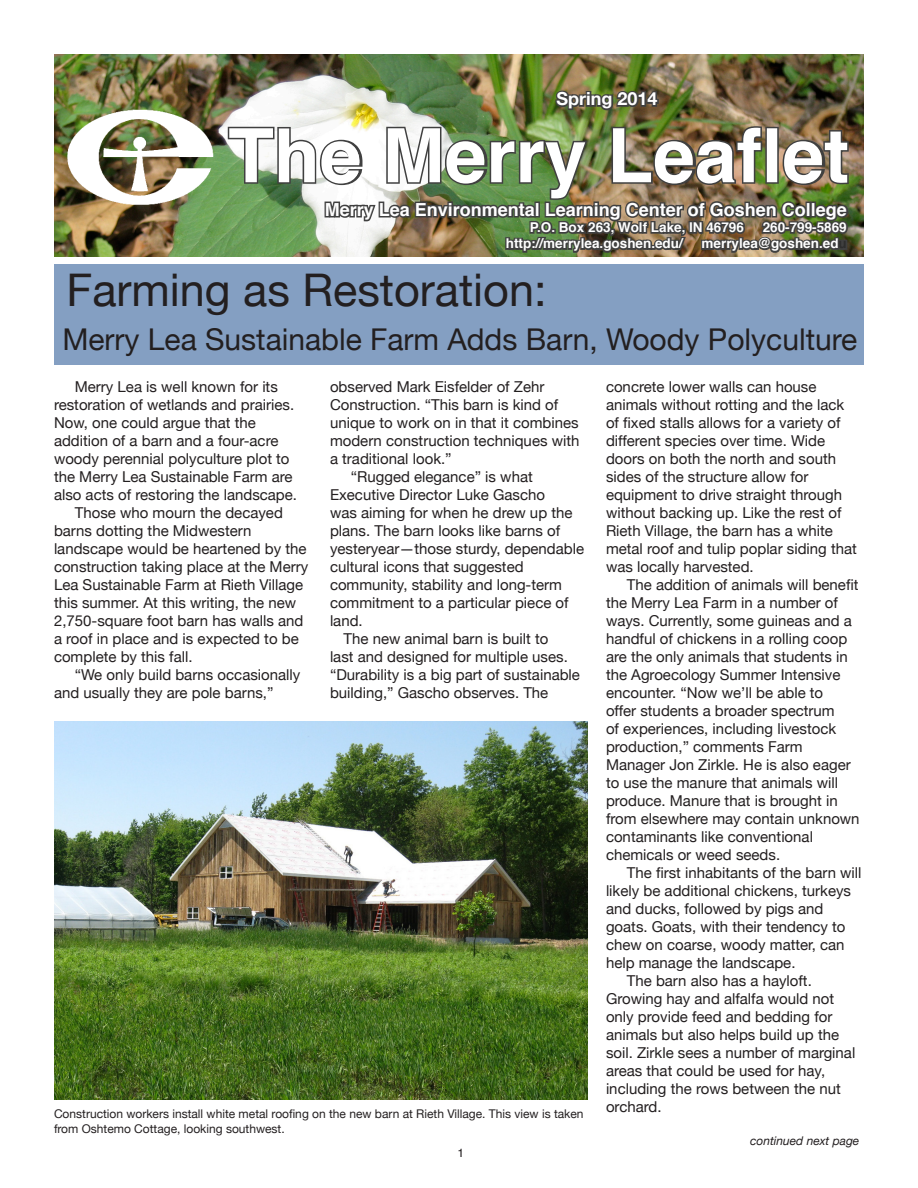
<style>
.page{position:relative;width:918px;height:1188px;background:#fff}
.page>*{position:absolute;margin:0;border:0;box-sizing:border-box;transform-origin:0 0}
.t1{font:700 75px "Helvetica";color:#fff}
.t2{font:45px "Helvetica Neue";color:#231f20}
.t3{font:30px "Helvetica Neue";color:#231f20}
.t4{font:700 18px "Helvetica";color:#fff}
.t5{font:700 18px "Helvetica Neue";color:#fff}
.t6{font:15px/18px "Helvetica Neue";color:#231f20}
.t7{font:700 13.5px "Helvetica";color:#fff}
.t8{font:12px/14.4px "Helvetica Neue";color:#231f20}
.t9{font:italic 12px "Helvetica Neue";color:#231f20}
.t10{font:12px "Helvetica";color:#231f20}
.s1{color:#2e2e2e}
</style>
<div class="page">
<img style="left:54px;top:54px;width:810px;height:202px">
<img style="left:226px;top:89px;width:624px;height:168px">
<img style="left:54px;top:100px;width:170px;height:116px">
<img style="left:54px;top:721px;width:534px;height:378px">
<div style="left:54px;top:264px;width:810px;height:100px;background:#849fc2"></div>
<p class="t5" style="left:557px;top:88px;width:103px">Spring 2014</p>
<p class="t1" style="left:228px;top:95px;width:622px">The Merry Leaflet</p>
<p class="t4" style="left:325px;top:195px;width:524px">Merry Lea Environmental Learning Center of Goshen College</p>
<p class="t7" style="left:530px;top:217px;width:216px">P.O. Box 263, Wolf Lake, IN 46796</p>
<p class="t7" style="left:763px;top:217px;width:86px">260-799-5869</p>
<p class="t7" style="left:506px;top:233px;width:179px">http://merrylea.goshen.edu/</p>
<p class="t7" style="left:702px;top:233px;width:147px">merrylea@goshen.ed<span class="s1">u</span></p>
<p class="t2" style="left:67px;top:264px;width:482px">Farming as Restoration:</p>
<p class="t3" style="left:62px;top:321px;width:797px">Merry Lea Sustainable Farm Adds Barn, Woody Polyculture</p>
<p class="t6" style="left:54px;top:378px;width:245px;text-indent:21px">Merry Lea is well known for its restoration of wetlands and prairies.<br>Now, one could argue that the addition of a barn and a four-acre woody perennial polyculture plot to the Merry Lea Sustainable Farm are also acts of restoring the landscape.</p>
<p class="t6" style="left:54px;top:504px;width:256px;text-indent:21px">Those who mourn the decayed barns dotting the Midwestern landscape would be heartened by the construction taking place at the Merry Lea Sustainable Farm at Rieth Village this summer. At this writing, the new 2,750-square foot barn has walls and a roof in place and is expected to be complete by this fall.</p>
<p class="t6" style="left:54px;top:666px;width:248px;text-indent:21px">“We only build barns occasionally and usually they are pole barns,”</p>
<p class="t6" style="left:330px;top:378px;width:251px">observed Mark Eisfelder of Zehr<br>Construction. “This barn is kind of unique to work on in that it combines modern construction techniques with a traditional look.”</p>
<p class="t6" style="left:330px;top:468px;width:256px;text-indent:21px">“Rugged elegance” is what<br>Executive Director Luke Gascho<br>was aiming for when he drew up the plans. The barn looks like barns of yesteryear—those sturdy, dependable cultural icons that suggested community, stability and long-term commitment to a particular piece of land.</p>
<p class="t6" style="left:330px;top:630px;width:252px;text-indent:14px">The new animal barn is built to<br>last and designed for multiple uses. “Durability is a big part of sustainable building,” Gascho observes. The</p>
<p class="t6" style="left:606px;top:378px;width:252px">concrete lower walls can house animals without rotting and the lack of fixed stalls allows for a variety of different species over time. Wide doors on both the north and south sides of the structure allow for equipment to drive straight through without backing up. Like the rest of Rieth Village, the barn has a white metal roof and tulip poplar siding that was locally harvested.</p>
<p class="t6" style="left:606px;top:576px;width:255px;text-indent:21px">The addition of animals will benefit the Merry Lea Farm in a number of ways. Currently, some guineas and a handful of chickens in a rolling coop are the only animals that students in the Agroecology Summer Intensive encounter. “Now we’ll be able to<br>offer students a broader spectrum<br>of experiences, including livestock production,” comments Farm Manager Jon Zirkle. He is also eager to use the manure that animals will produce. Manure that is brought in from elsewhere may contain unknown contaminants like conventional chemicals or weed seeds.</p>
<p class="t6" style="left:606px;top:864px;width:257px;text-indent:21px">The first inhabitants of the barn will likely be additional chickens, turkeys and ducks, followed by pigs and goats. Goats, with their tendency to chew on coarse, woody matter, can help manage the landscape.</p>
<p class="t6" style="left:606px;top:972px;width:251px;text-indent:21px">The barn also has a hayloft.<br>Growing hay and alfalfa would not only provide feed and bedding for animals but also helps build up the soil. Zirkle sees a number of marginal areas that could be used for hay, including the rows between the nut orchard.</p>
<p class="t8" style="left:54px;top:1107px;width:531px">Construction workers install white metal roofing on the new barn at Rieth Village. This view is taken from Oshtemo Cottage, looking southwest.</p>
<p class="t9" style="left:750px;top:1134px;width:111px">continued next page</p>
<p class="t10" style="left:457px;top:1143px;width:8px">1</p>
</div>
